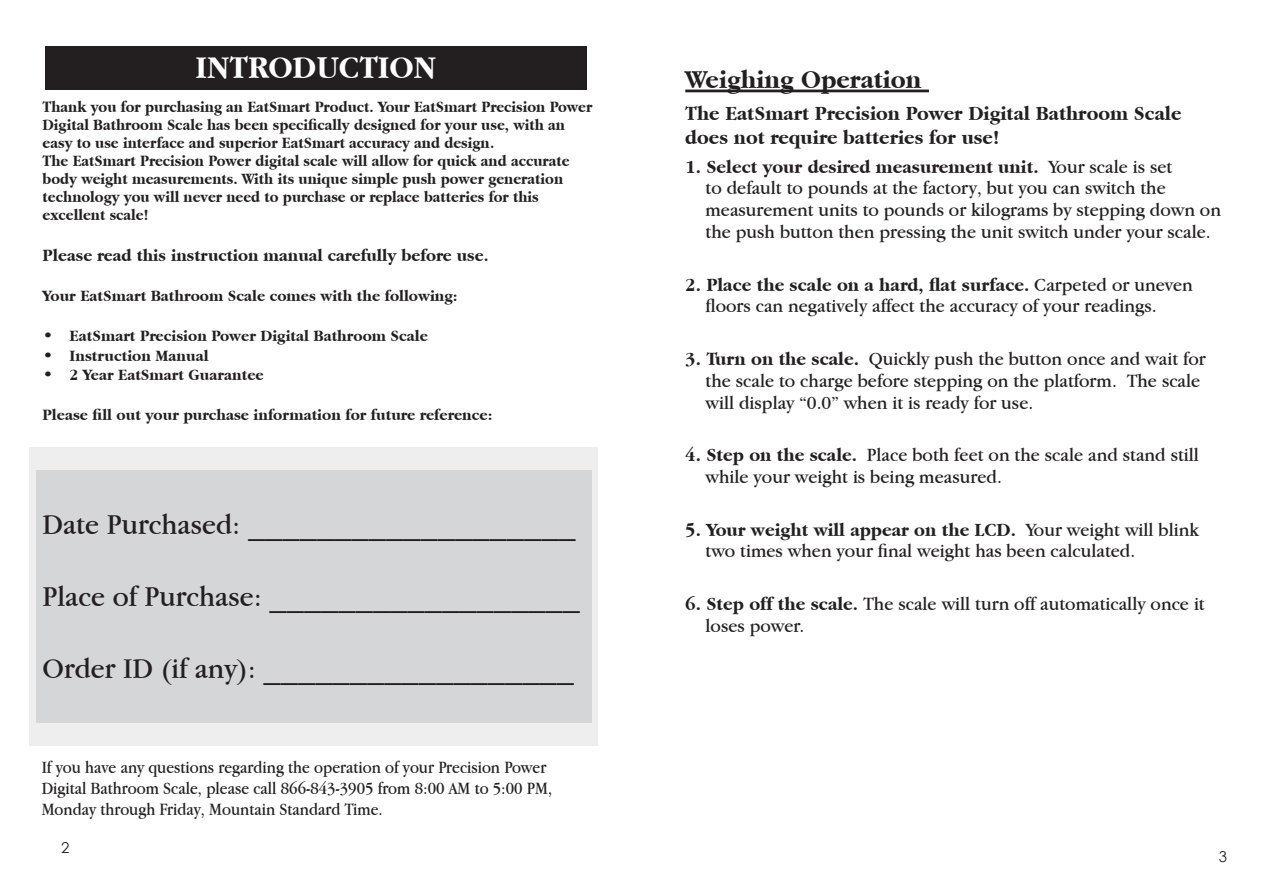
<style>
.page{position:relative;width:1263px;height:893px;background:#fff}
.page>*{position:absolute;margin:0;border:0;box-sizing:border-box;transform-origin:0 0}
.t1{font:700 33px "Apple Garamond";color:#fff;scale:1.15 1}
.t2{font:30px "Apple Garamond";color:#231f20;scale:1.15 1}
.t3{font:700 27px "Apple Garamond";color:#231f20;scale:1.15 1}
.t4{font:700 21px/24px "Apple Garamond";color:#231f20;scale:1.15 1}
.t5{font:19.5px/21.8px "Apple Garamond";color:#231f20;scale:1.15 1}
.t6{font:700 19.5px "Apple Garamond";color:#231f20;scale:1.15 1}
.t7{font:18px/21px "Apple Garamond";color:#231f20;scale:1.07 1}
.t8{font:700 18px "Apple Garamond";color:#231f20;scale:1.15 1}
.t9{font:700 16.5px/18px "Apple Garamond";color:#231f20;scale:1.1 1}
.t10{font:700 16.5px "Apple Garamond";color:#231f20;scale:1.15 1}
.t11{font:15px "Century Gothic";color:#231f20}
.s1{font-weight:700}
</style>
<div class="page">
<div style="left:30px;top:447px;width:568px;height:299px;background:#eeeeef"></div>
<div style="left:37px;top:470px;width:555px;height:253px;background:#d5d6d8"></div>
<div style="left:45px;top:46px;width:542px;height:44px;background:#231f20"></div>
<hr style="left:685px;top:90px;width:244px;height:2px;background:#231f20">
<p class="t1" style="left:196px;top:49px;width:211px">INTRODUCTION</p>
<p class="t9" style="left:43px;top:98px;width:501px">Thank you for purchasing an EatSmart Product. Your EatSmart Precision Power<br>Digital Bathroom Scale has been specifically designed for your use, with an easy to use interface and superior EatSmart accuracy and design.</p>
<p class="t9" style="left:43px;top:152px;width:481px">The EatSmart Precision Power digital scale will allow for quick and accurate body weight measurements. With its unique simple push power generation technology you will never need to purchase or replace batteries for this excellent scale!</p>
<p class="t8" style="left:43px;top:245px;width:389px">Please read this instruction manual carefully before use.</p>
<p class="t10" style="left:43px;top:287px;width:362px">Your EatSmart Bathroom Scale comes with the following:</p>
<p class="t10" style="left:70px;top:326px;width:313px">EatSmart Precision Power Digital Bathroom Scale</p>
<p class="t10" style="left:43px;top:326px;width:11px">•</p>
<p class="t10" style="left:43px;top:346px;width:11px">•</p>
<p class="t10" style="left:70px;top:346px;width:122px">Instruction Manual</p>
<p class="t10" style="left:70px;top:366px;width:170px">2 Year EatSmart Guarantee</p>
<p class="t10" style="left:43px;top:366px;width:11px">•</p>
<p class="t10" style="left:43px;top:405px;width:393px">Please fill out your purchase information for future reference:</p>
<p class="t2" style="left:43px;top:506px;width:465px">D a t e P u r c h a s e d ___________________:</p>
<p class="t2" style="left:43px;top:578px;width:469px">P l a c e o f P u r c h a s e __________________:</p>
<p class="t2" style="left:43px;top:650px;width:464px">O r d e r I D ( i f a n y __________________: (</p>
<p class="t7" style="left:42px;top:756px;width:479px">If you have any questions regarding the operation of your Precision Power<br>Digital Bathroom Scale, please call 866-843-3905 from 8:00 AM to 5:00 PM,<br>Monday through Friday, Mountain Standard Time.</p>
<p class="t11" style="left:61px;top:837px;width:10px">2</p>
<p class="t3" style="left:685px;top:64px;width:207px">Weighing Operation</p>
<p class="t4" style="left:685px;top:101px;width:433px">The EatSmart Precision Power Digital Bathroom Scale does not require batteries for use!</p>
<p class="t5" style="left:1048px;top:155px;width:109px">Your scale is set</p>
<p class="t5" style="left:705px;top:155px;width:450px;text-indent:-20px"><span class="s1">1. Select your desired measurement unit.<br></span>to default to pounds at the factory, but you can switch the measurement units to pounds or kilograms by stepping down on the push button then pressing the unit switch under your scale.</p>
<p class="t5" style="left:705px;top:273px;width:425px;text-indent:-20px"><span class="s1">2. Place the scale on a hard, flat surface.</span> Carpeted or uneven floors can negatively affect the accuracy of your readings.</p>
<p class="t5" style="left:869px;top:347px;width:295px">Quickly push the button once and wait for</p>
<p class="t6" style="left:685px;top:348px;width:153px">3. Turn on the scale.</p>
<p class="t5" style="left:705px;top:369px;width:359px">the scale to charge before stepping on the platform. will display “0.0” when isit ready for use.</p>
<p class="t5" style="left:867px;top:444px;width:290px">Place both feet on the scale and stand still</p>
<p class="t5" style="left:1127px;top:369px;width:66px">The scale</p>
<p class="t5" style="left:705px;top:444px;width:259px;text-indent:-20px"><span class="s1">4. Step on the scale.<br></span>while your weight is being measured.</p>
<p class="t5" style="left:705px;top:518px;width:375px;text-indent:-20px"><span class="s1">5. Your weight will appear on the LCD.<br></span>two times when your final weight has been calculated.</p>
<p class="t5" style="left:705px;top:593px;width:436px;text-indent:-20px"><span class="s1">6. Step off the scale.</span> The scale will turn off automatically once it loses power.</p>
<p class="t5" style="left:1026px;top:518px;width:152px">Your weight will blink</p>
<p class="t11" style="left:1219px;top:846px;width:10px">3</p>
</div>
